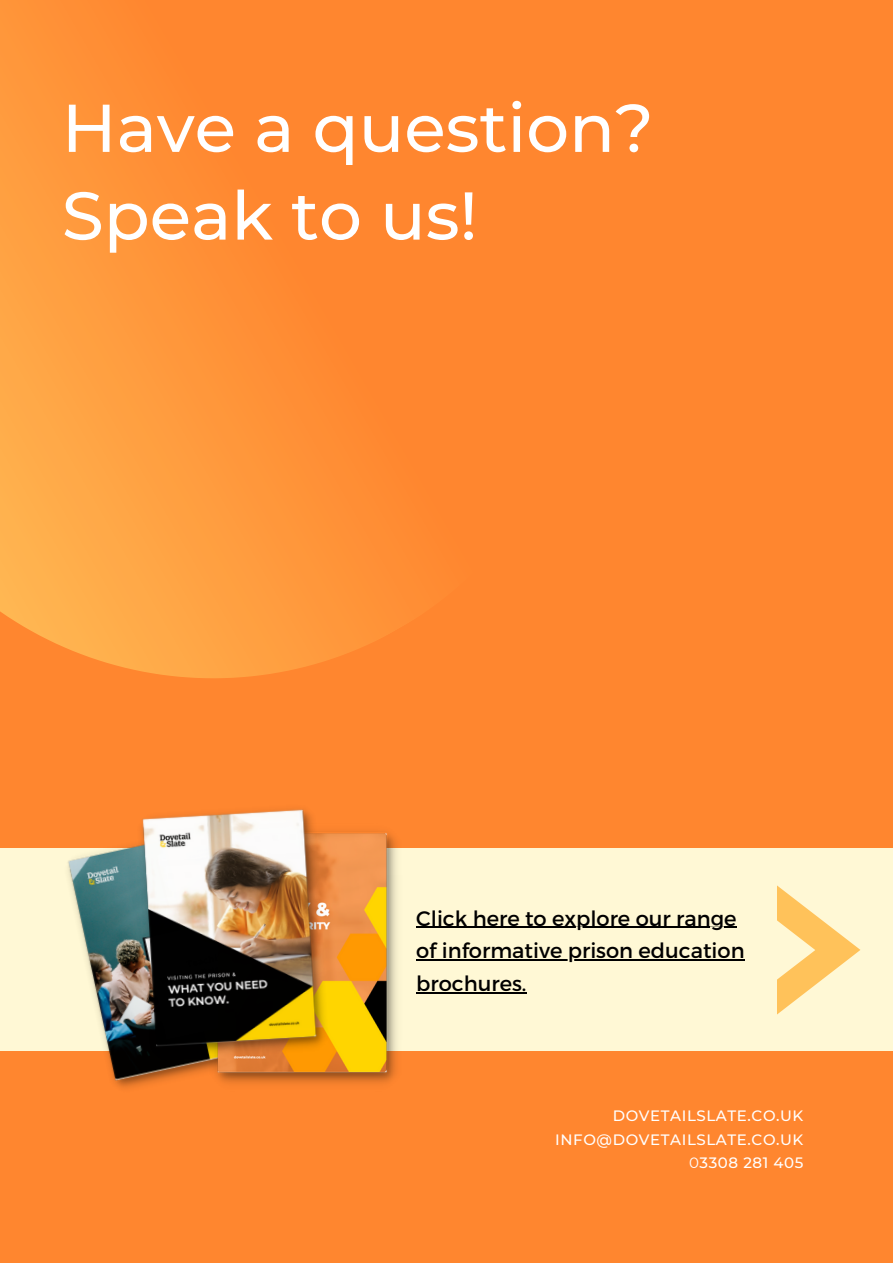
<style>
.page{position:relative;width:893px;height:1264px;background:#fff}
.page>*{position:absolute;margin:0;border:0;box-sizing:border-box;transform-origin:0 0}
.t1{font:500 67.5px "Montserrat";color:#fff}
.t2{font:21px/32.5px "Montserrat";color:#000}
.t3{font:500 15px "Montserrat";letter-spacing:.04em;color:#fff}
.s1{font-weight:400}
</style>
<div class="page">
<div style="left:0;top:0;width:892px;height:1262px;background:#ff862f"></div>
<div style="left:0;top:848px;width:892px;height:203px;background:#fff8d5"></div>
<svg style="left:0;top:0;width:402px;height:678px"></svg>
<img style="left:68px;top:846px;width:138px;height:242px">
<img style="left:206px;top:831px;width:191px;height:253px">
<img style="left:134px;top:809px;width:199px;height:256px">
<svg style="left:777px;top:885px;width:83px;height:130px"></svg>
<hr style="left:416px;top:926px;width:320px;height:2px;background:#000">
<hr style="left:416px;top:959px;width:328px;height:1px;background:#000">
<hr style="left:416px;top:992px;width:110px;height:1px;background:#000">
<p class="t1" style="left:62px;top:86px;width:593px">Have a question?</p>
<p class="t1" style="left:62px;top:174px;width:417px">Speak to us!</p>
<p class="t2" style="left:416px;top:901px;width:330px">Click here to explore our range of informative prison education brochures.</p>
<p class="t3" style="left:612px;top:1106px;width:192px">DOVETAILSLATE.CO.UK</p>
<p class="t3" style="left:555px;top:1130px;width:249px">INFO@DOVETAILSLATE.CO.UK</p>
<p class="t3" style="left:689px;top:1153px;width:116px"><span class="s1">0</span>3308 281 405</p>
</div>
